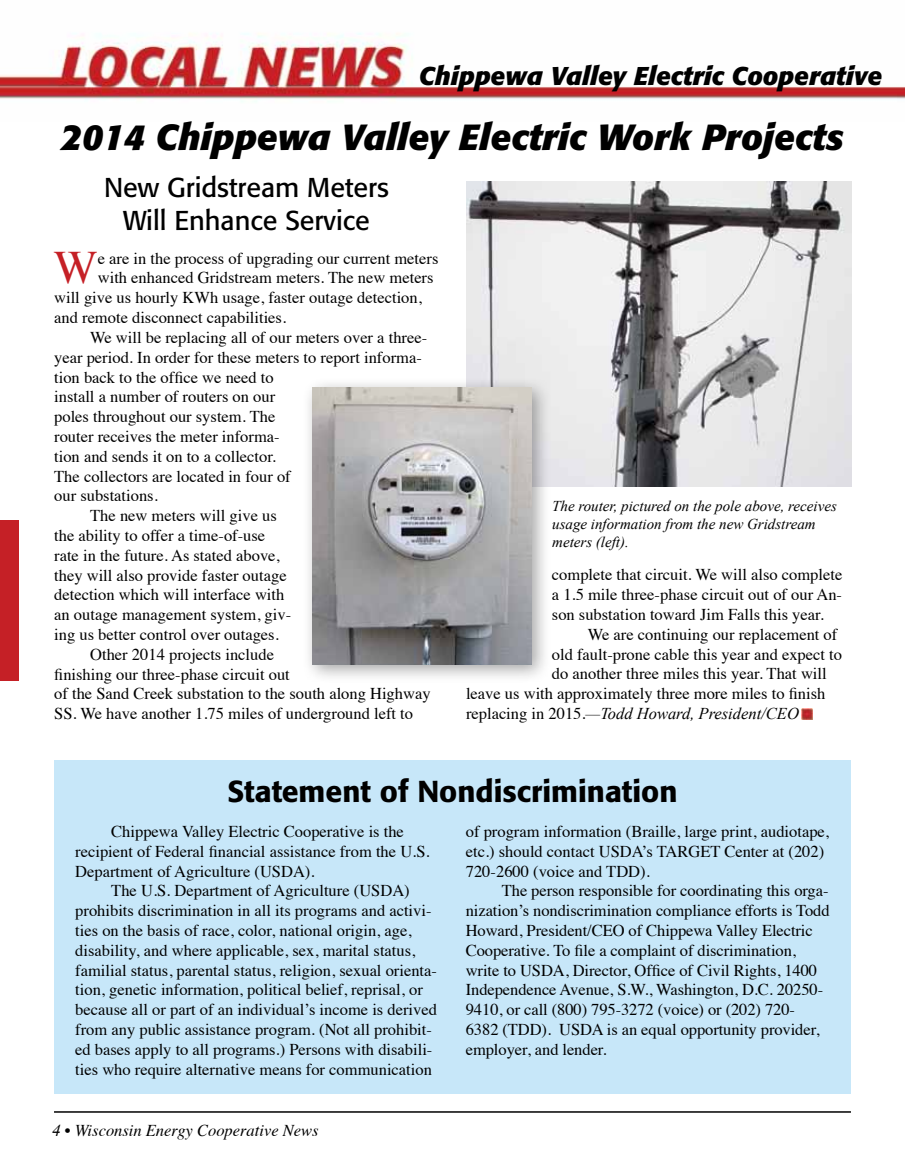
<style>
.page{position:relative;width:905px;height:1175px;background:#fff}
.page>*{position:absolute;margin:0;border:0;box-sizing:border-box;transform-origin:0 0}
.t1{font:46.5px "Times";color:#c52026}
.t2{font:italic 700 36px "Formata";color:#000}
.t3{font:500 30px "Formata";color:#000}
.t4{font:27px/32.4px "Formata";color:#000;text-align:center}
.t5{font:italic 700 25.5px "Formata";color:#000}
.t6{font:16.5px "Times";color:#000}
.t7{font:italic 16.5px "Times New Roman";color:#000}
.t8{font:italic 16.5px "Times";color:#000}
.t9{font:italic 15px/18px "Times New Roman";color:#000}
.s1{font-family:"Times";font-style:normal}
</style>
<div class="page">
<div style="left:54px;top:760px;width:796px;height:334px;background:#c7e7f9"></div>
<hr style="left:54px;top:1111px;width:796px;height:1px;background:#000">
<div style="left:0;top:520px;width:19px;height:160px;background:#c52026"></div>
<img style="left:0;top:33px;width:904px;height:69px">
<img style="left:466px;top:182px;width:385px;height:304px">
<div style="left:302px;top:377px;width:250px;height:307px;background:#000;opacity:.35"></div>
<img style="left:312px;top:387px;width:219px;height:277px">
<svg style="left:801px;top:708px;width:11px;height:11px"></svg>
<p class="t5" style="left:419px;top:60px;width:465px">Chippewa Valley Electric Cooperative</p>
<p class="t2" style="left:61px;top:115px;width:784px">2014 Chippewa Valley Electric Work Projects</p>
<p class="t4" style="left:104px;top:171px;width:286px">New Gridstream Meters<br>Will Enhance Service</p>
<p class="t1" style="left:54px;top:224px;width:45px">W</p>
<p class="t6" style="left:98px;top:243px;width:342px">e are in the process of upgrading our current meters</p>
<p class="t6" style="left:98px;top:262px;width:337px">with enhanced Gridstream meters. The new meters</p>
<p class="t6" style="left:54px;top:282px;width:369px">will give us hourly KWh usage, faster outage detection,</p>
<p class="t6" style="left:54px;top:302px;width:233px">and remote disconnect capabilities.</p>
<p class="t6" style="left:90px;top:322px;width:338px">We will be replacing all of our meters over a three-</p>
<p class="t6" style="left:54px;top:342px;width:369px">year period. In order for these meters to report informa-</p>
<p class="t6" style="left:54px;top:361px;width:221px">tion back to the office we need to</p>
<p class="t6" style="left:54px;top:381px;width:222px">install a number of routers on our</p>
<p class="t6" style="left:54px;top:401px;width:223px">poles throughout our system. The</p>
<p class="t6" style="left:54px;top:421px;width:227px">router receives the meter informa-</p>
<p class="t6" style="left:54px;top:441px;width:223px">tion and sends it on to a collector.</p>
<p class="t6" style="left:54px;top:460px;width:238px">The collectors are located in four of</p>
<p class="t6" style="left:54px;top:480px;width:105px">our substations.</p>
<p class="t6" style="left:90px;top:500px;width:188px">The new meters will give us</p>
<p class="t6" style="left:54px;top:520px;width:212px">the ability to offer a time-of-use</p>
<p class="t6" style="left:54px;top:540px;width:227px">rate in the future. As stated above,</p>
<p class="t6" style="left:54px;top:559px;width:234px">they will also provide faster outage</p>
<p class="t6" style="left:54px;top:579px;width:232px">detection which will interface with</p>
<p class="t6" style="left:54px;top:599px;width:238px">an outage management system, giv-</p>
<p class="t6" style="left:54px;top:619px;width:226px">ing us better control over outages.</p>
<p class="t6" style="left:90px;top:639px;width:185px">Other 2014 projects include</p>
<p class="t6" style="left:54px;top:658px;width:237px">finishing our three-phase circuit out</p>
<p class="t6" style="left:54px;top:678px;width:378px">of the Sand Creek substation to the south along Highway</p>
<p class="t6" style="left:54px;top:698px;width:360px">SS. We have another 1.75 miles of underground left to</p>
<p class="t9" style="left:552px;top:497px;width:286px">The router, pictured on the pole above, receives usage information from the new Gridstream meters (left).</p>
<p class="t6" style="left:552px;top:559px;width:292px">complete that circuit. We will also complete</p>
<p class="t6" style="left:552px;top:579px;width:292px">a 1.5 mile three-phase circuit out of our An-</p>
<p class="t6" style="left:552px;top:599px;width:273px">son substation toward Jim Falls this year.</p>
<p class="t6" style="left:588px;top:619px;width:251px">We are continuing our replacement of</p>
<p class="t6" style="left:552px;top:638px;width:292px">old fault-prone cable this year and expect to</p>
<p class="t6" style="left:552px;top:658px;width:276px">do another three miles this year. That will</p>
<p class="t6" style="left:466px;top:678px;width:361px">leave us with approximately three more miles to finish</p>
<p class="t7" style="left:466px;top:702px;width:334px"><span class="s1">replacing in 2015.</span>—Todd Howard, President/CEO</p>
<p class="t3" style="left:227px;top:772px;width:451px">Statement of Nondiscrimination</p>
<p class="t6" style="left:111px;top:816px;width:294px">Chippewa Valley Electric Cooperative is the</p>
<p class="t6" style="left:75px;top:835px;width:356px">recipient of Federal financial assistance from the U.S.</p>
<p class="t6" style="left:75px;top:855px;width:241px">Department of Agriculture (USDA).</p>
<p class="t6" style="left:111px;top:875px;width:300px">The U.S. Department of Agriculture (USDA)</p>
<p class="t6" style="left:75px;top:895px;width:358px">prohibits discrimination in all its programs and activi-</p>
<p class="t6" style="left:75px;top:915px;width:338px">ties on the basis of race, color, national origin, age,</p>
<p class="t6" style="left:75px;top:934px;width:341px">disability, and where applicable, sex, marital status,</p>
<p class="t6" style="left:75px;top:954px;width:363px">familial status, parental status, religion, sexual orienta-</p>
<p class="t6" style="left:75px;top:974px;width:349px">tion, genetic information, political belief, reprisal, or</p>
<p class="t6" style="left:75px;top:994px;width:363px">because all or part of an individual’s income is derived</p>
<p class="t6" style="left:75px;top:1014px;width:358px">from any public assistance program. (Not all prohibit-</p>
<p class="t6" style="left:75px;top:1033px;width:358px">ed bases apply to all programs.) Persons with disabili-</p>
<p class="t6" style="left:75px;top:1053px;width:358px">ties who require alternative means for communication</p>
<p class="t8" style="left:52px;top:1116px;width:267px">4 • Wisconsin Energy Cooperative News</p>
<p class="t6" style="left:466px;top:816px;width:365px">of program information (Braille, large print, audiotape,</p>
<p class="t6" style="left:466px;top:835px;width:360px">etc.) should contact USDA’s TARGET Center at (202)</p>
<p class="t6" style="left:466px;top:855px;width:185px">720-2600 (voice and TDD).</p>
<p class="t6" style="left:502px;top:875px;width:328px">The person responsible for coordinating this orga-</p>
<p class="t6" style="left:466px;top:895px;width:365px">nization’s nondiscrimination compliance efforts is Todd</p>
<p class="t6" style="left:466px;top:915px;width:348px">Howard, President/CEO of Chippewa Valley Electric</p>
<p class="t6" style="left:466px;top:934px;width:331px">Cooperative. To file a complaint of discrimination,</p>
<p class="t6" style="left:466px;top:954px;width:353px">write to USDA, Director, Office of Civil Rights, 1400</p>
<p class="t6" style="left:466px;top:974px;width:359px">Independence Avenue, S.W., Washington, D.C. 20250-</p>
<p class="t6" style="left:466px;top:994px;width:331px">9410, or call (800) 795-3272 (voice) or (202) 720-</p>
<p class="t6" style="left:466px;top:1014px;width:355px">6382 (TDD). USDA is an equal opportunity provider,</p>
<p class="t6" style="left:466px;top:1033px;width:142px">employer, and lender.</p>
</div>
